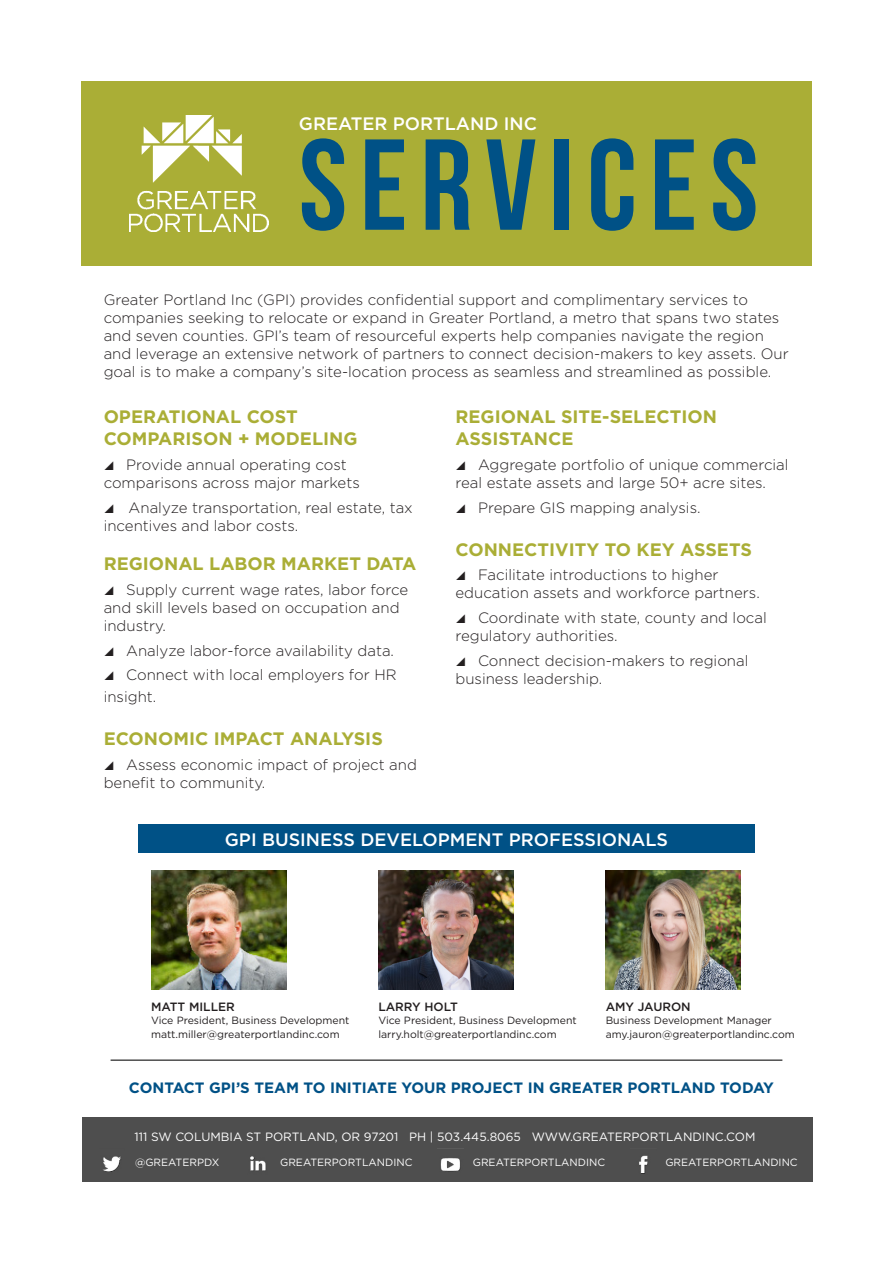
<style>
.page{position:relative;width:893px;height:1263px;background:#fff}
.page>*{position:absolute;margin:0;border:0;box-sizing:border-box;transform-origin:0 0}
.t1{font:129px "Bebas Neue";letter-spacing:.1em;color:#005186}
.t2{font:700 18px "Gotham";color:#aaae36}
.t3{font:500 18px "Gotham";color:#fff}
.t4{font:300 15px/18px "Gotham";color:#231f20}
.t5{font:700 15px "Gotham";color:#005186}
.t6{font:12px "Gotham";color:#fff}
.t7{font:500 12px "Gotham";color:#231f20}
.t8{font:10.5px "Gotham";color:#231f20}
.t9{font:10.5px "Gotham";color:#fff}
</style>
<div class="page">
<div style="left:81px;top:81px;width:731px;height:184px;background:#aaae36"></div>
<img style="left:378px;top:871px;width:135px;height:118px">
<div style="left:138px;top:824px;width:617px;height:29px;background:#005186"></div>
<div style="left:82px;top:1117px;width:730px;height:65px;background:#4e4e4e"></div>
<img style="left:250px;top:1156px;width:16px;height:15px">
<img style="left:639px;top:1155px;width:9px;height:19px">
<img style="left:103px;top:1156px;width:18px;height:16px">
<img style="left:440px;top:1158px;width:21px;height:14px">
<hr style="left:111px;top:1059px;width:671px;height:2px;background:#4e4e4e">
<img style="left:130px;top:115px;width:138px;height:116px">
<img style="left:151px;top:871px;width:135px;height:119px">
<img style="left:606px;top:871px;width:135px;height:118px">
<p class="t3" style="left:299px;top:111px;width:240px">GREATER PORTLAND INC</p>
<p class="t1" style="left:299px;top:114px;width:461px">SERVICES</p>
<p class="t4" style="left:104px;top:290px;width:646px">Greater Portland Inc (GPI) provides confidential support and complimentary services to</p>
<p class="t4" style="left:104px;top:308px;width:687px">companies seeking to relocate or expand in Greater Portland, a metro that spans two states and seven counties. GPI’s team of resourceful experts help companies navigate the region and leverage an extensive network of partners to connect decision-makers to key assets. Our goal is to make a company’s site-location process as seamless and streamlined as possible.</p>
<p class="t2" style="left:104px;top:405px;width:196px">OPERATIONAL COST</p>
<p class="t2" style="left:104px;top:427px;width:255px">COMPARISON + MODELING</p>
<p class="t4" style="left:104px;top:455px;width:258px;text-indent:23px">Provide annual operating cost comparisons across major markets</p>
<p class="t4" style="left:104px;top:498px;width:311px;text-indent:25px">Analyze transportation, real estate, tax incentives and labor costs.</p>
<p class="t2" style="left:104px;top:552px;width:314px">REGIONAL LABOR MARKET DATA</p>
<p class="t4" style="left:104px;top:580px;width:306px;text-indent:23px">Supply current wage rates, labor force and skill levels based on occupation and industry.</p>
<p class="t4" style="left:126px;top:641px;width:269px">Analyze labor-force availability data.</p>
<p class="t4" style="left:104px;top:664px;width:294px;line-height:21.6px;text-indent:23px">Connect with local employers for HR insight.</p>
<p class="t2" style="left:104px;top:727px;width:281px">ECONOMIC IMPACT ANALYSIS</p>
<p class="t4" style="left:104px;top:755px;width:315px;text-indent:23px">Assess economic impact of project and benefit to community.</p>
<p class="t2" style="left:455px;top:405px;width:263px">REGIONAL SITE-SELECTION</p>
<p class="t2" style="left:455px;top:427px;width:120px">ASSISTANCE</p>
<p class="t4" style="left:455px;top:455px;width:335px;text-indent:23px">Aggregate portfolio of unique commercial real estate assets and large 50+ acre sites.</p>
<p class="t4" style="left:478px;top:498px;width:224px">Prepare GIS mapping analysis.</p>
<p class="t2" style="left:455px;top:537px;width:298px">CONNECTIVITY TO KEY ASSETS</p>
<p class="t4" style="left:455px;top:566px;width:306px;text-indent:23px">Facilitate introductions to higher education assets and workforce partners.</p>
<p class="t4" style="left:455px;top:608px;width:313px;text-indent:23px">Coordinate with state, county and local regulatory authorities.</p>
<p class="t4" style="left:455px;top:651px;width:294px;text-indent:23px">Connect decision-makers to regional business leadership.</p>
<p class="t3" style="left:225px;top:828px;width:445px">GPI BUSINESS DEVELOPMENT PROFESSIONALS</p>
<p class="t7" style="left:151px;top:999px;width:85px">MATT MILLER</p>
<p class="t8" style="left:151px;top:1014px;width:200px">Vice President, Business Development</p>
<p class="t8" style="left:151px;top:1027px;width:190px">matt.miller@greaterportlandinc.com</p>
<p class="t7" style="left:378px;top:999px;width:81px">LARRY HOLT</p>
<p class="t8" style="left:378px;top:1014px;width:200px">Vice President, Business Development</p>
<p class="t8" style="left:378px;top:1027px;width:180px">larry.holt@greaterportlandinc.com</p>
<p class="t7" style="left:606px;top:999px;width:87px">AMY JAURON</p>
<p class="t8" style="left:606px;top:1014px;width:168px">Business Development Manager</p>
<p class="t8" style="left:606px;top:1027px;width:191px">amy.jauron@greaterportlandinc.com</p>
<p class="t5" style="left:129px;top:1077px;width:646px">CONTACT GPI’S TEAM TO INITIATE YOUR PROJECT IN GREATER PORTLAND TODAY</p>
<p class="t6" style="left:135px;top:1129px;width:622px">111 SW COLUMBIA ST PORTLAND, OR 97201 PH | 503.445.8065 WWW.GREATERPORTLANDINC.COM</p>
<p class="t9" style="left:135px;top:1155px;width:86px">@GREATERPDX</p>
<p class="t9" style="left:280px;top:1155px;width:134px">GREATERPORTLANDINC</p>
<p class="t9" style="left:473px;top:1155px;width:134px">GREATERPORTLANDINC</p>
<p class="t9" style="left:665px;top:1155px;width:134px">GREATERPORTLANDINC</p>
</div>
